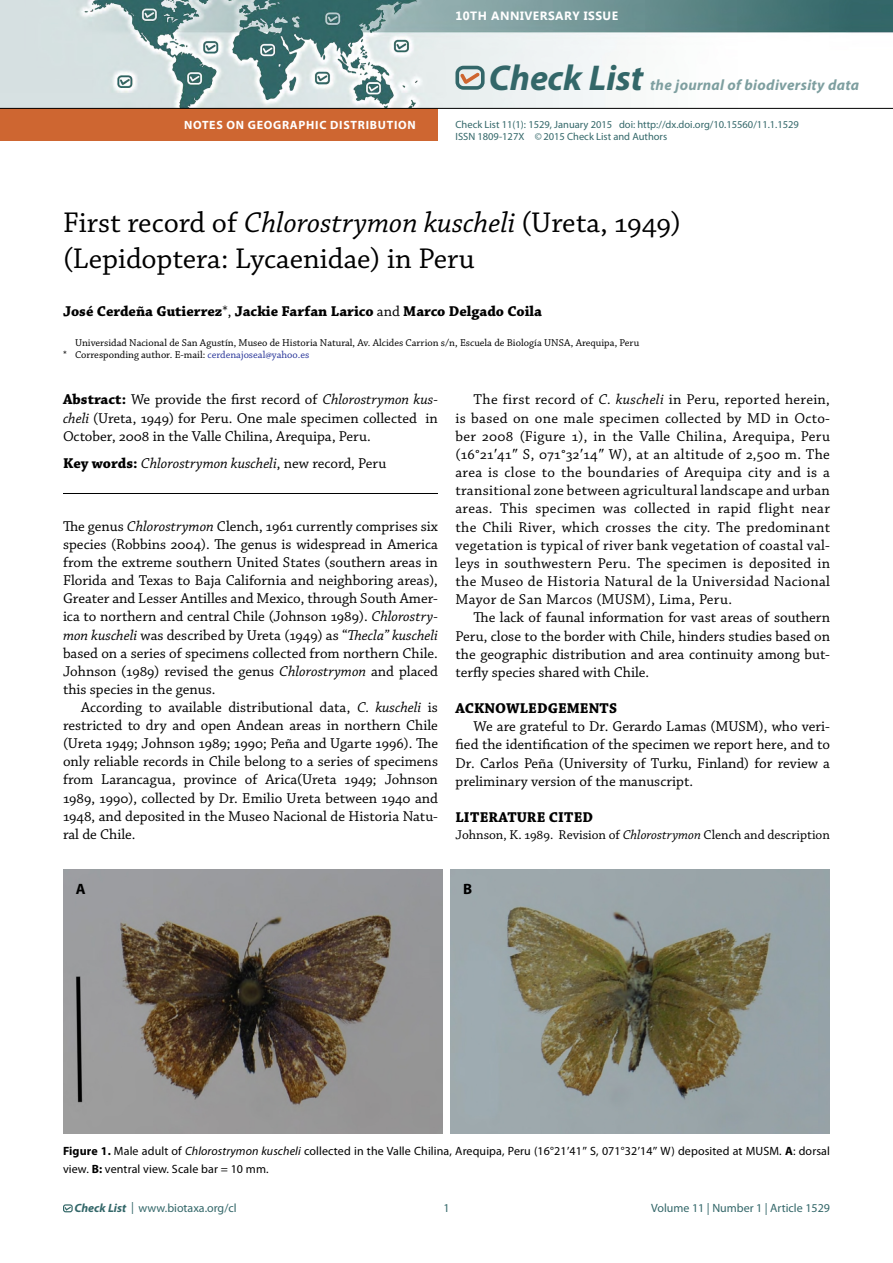
<style>
.page{position:relative;width:893px;height:1263px;background:#fff}
.page>*{position:absolute;margin:0;border:0;box-sizing:border-box;transform-origin:0 0}
.t1{font:italic 700 36px "Myriad Pro";color:#336769}
.Title{font:30px/36px "Chaparral Pro";color:#000}
.Body{font:15px/18.1px "Chaparral Pro";color:#000;text-align:justify}
.Body_First_paragra{font:15px/18.1px "Chaparral Pro";color:#000;text-align:justify}
.Abstract{font:15px/18.1px "Chaparral Pro";color:#000;text-align:justify}
.Authors{font:700 15px "Chaparral Pro";color:#000}
.Keywords{font:italic 15px "Chaparral Pro";color:#000}
.Head{font:700 15px "Chaparral Pro";letter-spacing:.005em;color:#000}
.t2{font:italic 700 15px "Myriad Pro";letter-spacing:.02em;color:#7e9fa0}
.t3{font:700 15px "Myriad Pro";color:#000}
.Literature_Cited{font:13.5px "Chaparral Pro";color:#000}
.Captions{font:12px/18px "Myriad Pro";letter-spacing:.01em;color:#000}
.t4{font:12px "Myriad Pro";color:#336769}
.t5{font:700 12px "Myriad Pro";letter-spacing:.06em;color:#fff}
.t6{font:700 12px "Segoe UI";letter-spacing:.04em;color:#fff}
.Affiliations{font:10.5px "Chaparral Pro";color:#000}
.t7{font:10.5px "Myriad Pro";color:#336769}
.s1{font-style:italic}
.s2{font-weight:400}
.s3{color:#293699}
.s4{font-weight:700}
.s5{font-weight:700;font-style:normal}
.s6{font-style:normal}
.s7{font-family:"Times New Roman"}
.s8{font-weight:700;font-style:italic}
</style>
<div class="page">
<img style="left:0;top:0;width:893px;height:108px">
<svg style="left:455px;top:66px;width:30px;height:24px"></svg>
<div style="left:63px;top:1204px;width:10px;height:8px;border:1px solid #336767;border-radius:2px"></div>
<svg style="left:64px;top:1206px;width:8px;height:5px"></svg>
<hr style="left:63px;top:493px;width:375px;height:1px;background:#000">
<img style="left:63px;top:870px;width:380px;height:263px">
<img style="left:450px;top:870px;width:380px;height:263px">
<div style="left:0;top:109px;width:437px;height:32px;background:#ce6631"></div>
<hr style="left:0;top:108px;width:893px;height:1px;background:#000">
<p class="t6" style="left:455px;top:7px;width:164px">10TH ANNIVERSARY ISSUE</p>
<p class="t5" style="left:184px;top:118px;width:233px">NOTES ON GEOGRAPHIC DISTRIBUTION</p>
<h1 class="t1" style="left:489px;top:54px;width:156px">Check List</h1>
<p class="t2" style="left:650px;top:75px;width:211px">the journal of biodiversity data</p>
<p class="t7" style="left:455px;top:118px;width:345px">Check List 11(1): 1529, January 2015 doi: http://dx.doi.org/10.15560/11.1.1529</p>
<p class="t7" style="left:455px;top:130px;width:213px">ISSN 1809-127X ©2015 Check List and Authors</p>
<p class="Title" style="left:63px;top:206px;width:619px">First record of <span class="s1">Chlorostrymon kuscheli</span> (Ureta, 1949) (Lepidoptera: Lycaenidae) in Peru</p>
<p class="Authors" style="left:63px;top:302px;width:480px">José Cerdeña Gutierrez<span class="s2">*,</span> Jackie Farfan Larico <span class="s2">and</span> Marco Delgado Coila</p>
<p class="Affiliations" style="left:75px;top:336px;width:566px">Universidad Nacional de San Agustín, Museo de Historia Natural, Av. Alcides Carrion s/n, Escuela de Biología UNSA, Arequipa, Peru</p>
<p class="Affiliations" style="left:63px;top:349px;width:248px">* Corresponding author. E-mail: <span class="s3">cerdenajoseal@yahoo.es</span></p>
<p class="Abstract" style="left:63px;top:391px;width:376px"><span class="s4">Abstract:</span> We provide the first record of <span class="s1">Chlorostrymon kus&shy;cheli</span> (Ureta, 1949) for Peru. One male specimen collected in October, 2008 in the Valle Chilina, Arequipa, Peru.</p>
<p class="Keywords" style="left:63px;top:455px;width:325px"><span class="s5">Key words:</span> Chlorostrymon kuscheli<span class="s6">, new record, Peru</span></p>
<p class="Body_First_paragra" style="left:63px;top:518px;width:376px">The genus <span class="s1">Chlorostrymon</span> Clench, 1961 currently comprises six species (Robbins 2004). The genus is widespread in America from the extreme southern United States (southern areas in Florida and Texas to Baja California and neighboring areas), Greater and Lesser Antilles and Mexico, through South Amer&shy;ica to northern and central Chile (Johnson 1989). <span class="s1">Chlorostry&shy;mon kuscheli</span> was described by Ureta (1949) as “<span class="s1">Thecla” kuscheli </span>based on a series of specimens collected from northern Chile.<br>Johnson (1989) revised the genus <span class="s1">Chlorostrymon</span> and placed this species in the genus.</p>
<p class="Body" style="left:63px;top:699px;width:376px;text-indent:18px">According to available distributional data, <span class="s1">C. kuscheli</span> is restricted to dry and open Andean areas in northern Chile (Ureta 1949; Johnson 1989; 1990; Peña and Ugarte 1996). The only reliable records in Chile belong to a series of specimens from Larancagua, province of Arica(Ureta 1949; Johnson 1989, 1990), collected by Dr. Emilio Ureta between 1940 and 1948, and deposited in the Museo Nacional de Historia Natu&shy;ral de Chile.</p>
<p class="Body" style="left:455px;top:391px;width:376px;text-indent:18px">The first record of <span class="s1">C. kuscheli</span> in Peru, reported herein, is based on one male specimen collected by MD in Octo&shy;ber 2008 (Figure 1), in the Valle Chilina, Arequipa, Peru (16°21<span class="s7">′</span>41<span class="s7">″</span> S, 071°32<span class="s7">′</span>14<span class="s7">″</span> W), at an altitude of 2,500 m. The area is close to the boundaries of Arequipa city and is a transitional zone between agricultural landscape and urban areas. This specimen was collected in rapid flight near the Chili River, which crosses the city. The predominant vegetation is typical of river bank vegetation of coastal val&shy;leys in southwestern Peru. The specimen is deposited in the Museo de Historia Natural de la Universidad Nacional Mayor de San Marcos (MUSM), Lima, Peru.</p>
<p class="Body" style="left:456px;top:609px;width:376px;text-indent:18px">The lack of faunal information for vast areas of southern Peru, close to the border with Chile, hinders studies based on the geographic distribution and area continuity among but&shy;terfly species shared with Chile.</p>
<p class="Head" style="left:456px;top:699px;width:163px">ACKNOWLEDGEMENTS</p>
<p class="Body" style="left:456px;top:718px;width:376px;text-indent:18px">We are grateful to Dr. Gerardo Lamas (MUSM), who veri&shy;fied the identification of the specimen we report here, and to Dr. Carlos Peña (University of Turku, Finland) for review a preliminary version of the manuscript.</p>
<p class="Head" style="left:456px;top:808px;width:139px">LITERATURE CITED</p>
<p class="Literature_Cited" style="left:455px;top:827px;width:376px">Johnson, K. 1989. Revision of <span class="s1">Chlorostrymon</span> Clench and description</p>
<p class="t3" style="left:76px;top:879px;width:11px">A</p>
<p class="t3" style="left:463px;top:879px;width:11px">B</p>
<p class="Captions" style="left:63px;top:1142px;width:768px"><span class="s4">Figure 1.</span> Male adult of <span class="s1">Chlorostrymon kuscheli</span> collected in the Valle Chilina, Arequipa, Peru (16°21<span class="s7">′</span>41<span class="s7">″</span> S, 071°32<span class="s7">′</span>14<span class="s7">″</span> W) deposited at MUSM. <span class="s4">A</span>: dorsal view. <span class="s4">B:</span> ventral view. Scale bar = 10 mm.</p>
<p class="t4" style="left:74px;top:1201px;width:164px"><span class="s8">Check List</span> | www.biotaxa.org/cl</p>
<p class="t4" style="left:443px;top:1201px;width:8px">1</p>
<p class="t4" style="left:651px;top:1201px;width:180px">Volume 11 | Number 1 | Article 1529</p>
</div>
